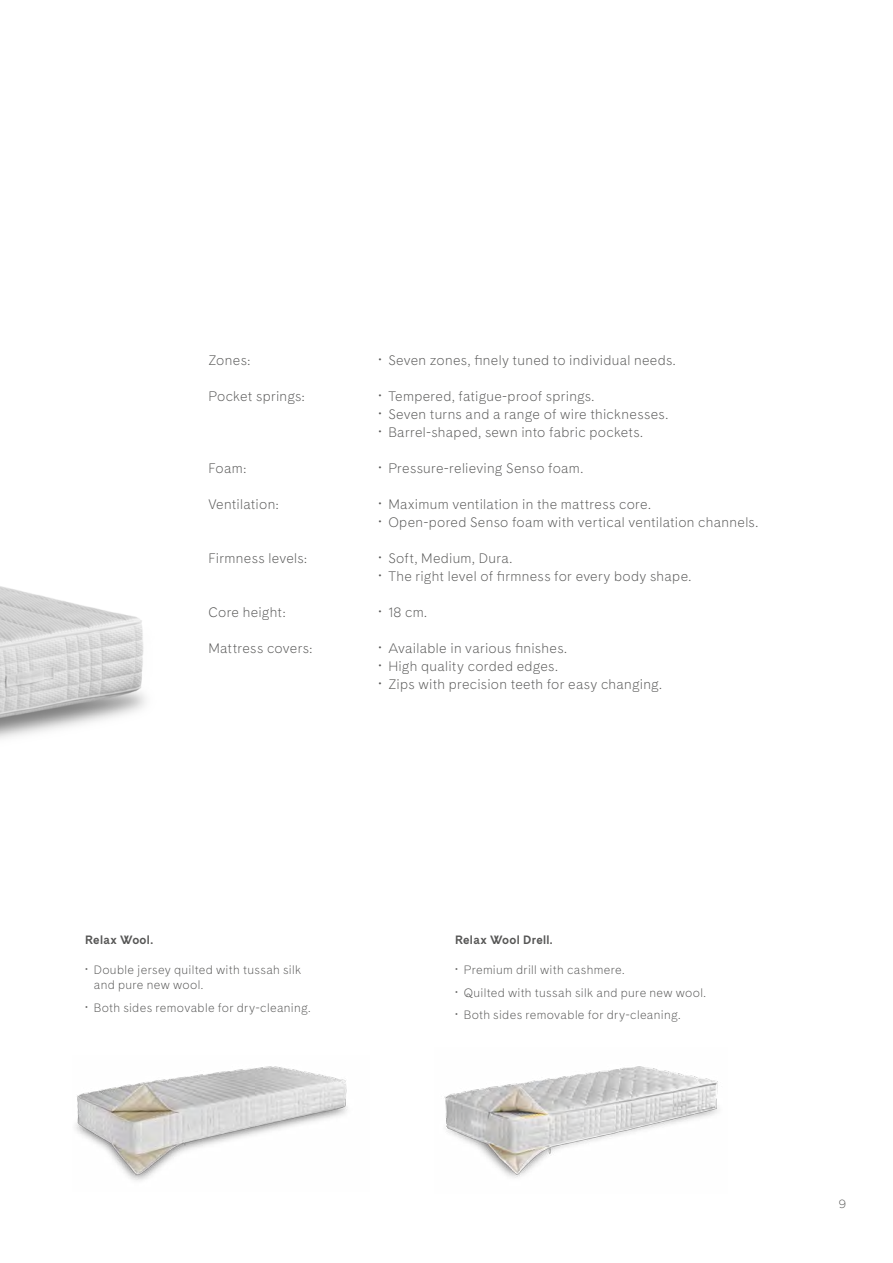
<style>
.page{position:relative;width:893px;height:1263px;background:#fff}
.page>*{position:absolute;margin:0;border:0;box-sizing:border-box;transform-origin:0 0}
.t1{font:300 12.75px "Cadiz";letter-spacing:.025em;color:#565655}
.t2{font:300 11.25px/15px "Cadiz";letter-spacing:.03em;color:#565655}
.t3{font:700 11.25px "Cadiz";letter-spacing:.03em;color:#565655}
</style>
<div class="page">
<img style="left:75px;top:1066px;width:273px;height:115px">
<img style="left:444px;top:1066px;width:274px;height:112px">
<img style="left:0;top:586px;width:146px;height:153px">
<p class="t1" style="left:208px;top:352px;width:43px">Zones:</p>
<p class="t1" style="left:378px;top:352px;width:299px">• Seven zones, finely tuned to individual needs.</p>
<p class="t1" style="left:208px;top:388px;width:98px">Pocket springs:</p>
<p class="t1" style="left:378px;top:388px;width:218px">• Tempered, fatigue-proof springs.</p>
<p class="t1" style="left:378px;top:406px;width:291px">• Seven turns and a range of wire thicknesses.</p>
<p class="t1" style="left:378px;top:424px;width:266px">• Barrel-shaped, sewn into fabric pockets.</p>
<p class="t1" style="left:208px;top:460px;width:39px">Foam:</p>
<p class="t1" style="left:378px;top:460px;width:206px">• Pressure-relieving Senso foam.</p>
<p class="t1" style="left:208px;top:496px;width:72px">Ventilation:</p>
<p class="t1" style="left:378px;top:496px;width:274px">• Maximum ventilation in the mattress core.</p>
<p class="t1" style="left:378px;top:514px;width:381px">• Open-pored Senso foam with vertical ventilation channels.</p>
<p class="t1" style="left:208px;top:550px;width:100px">Firmness levels:</p>
<p class="t1" style="left:378px;top:550px;width:135px">• Soft, Medium, Dura.</p>
<p class="t1" style="left:378px;top:568px;width:314px">• The right level of firmness for every body shape.</p>
<p class="t1" style="left:208px;top:604px;width:79px">Core height:</p>
<p class="t1" style="left:378px;top:604px;width:50px">• 18 cm.</p>
<p class="t1" style="left:208px;top:640px;width:105px">Mattress covers:</p>
<p class="t1" style="left:378px;top:640px;width:190px">• Available in various finishes.</p>
<p class="t1" style="left:378px;top:658px;width:181px">• High quality corded edges.</p>
<p class="t1" style="left:378px;top:676px;width:285px">• Zips with precision teeth for easy changing.</p>
<p class="t3" style="left:85px;top:932px;width:70px">Relax Wool.</p>
<p class="t2" style="left:94px;top:962px;width:209px;text-indent:-9px">• Double jersey quilted with tussah silk and pure new wool.</p>
<p class="t2" style="left:85px;top:1000px;width:227px">• Both sides removable for dry-cleaning.</p>
<p class="t3" style="left:455px;top:932px;width:99px">Relax Wool Drell.</p>
<p class="t2" style="left:455px;top:962px;width:171px">• Premium drill with cashmere.</p>
<p class="t2" style="left:455px;top:985px;width:253px">• Quilted with tussah silk and pure new wool.</p>
<p class="t2" style="left:455px;top:1007px;width:227px">• Both sides removable for dry-cleaning.</p>
<p class="t2" style="left:839px;top:1196px;width:9px">9</p>
</div>
